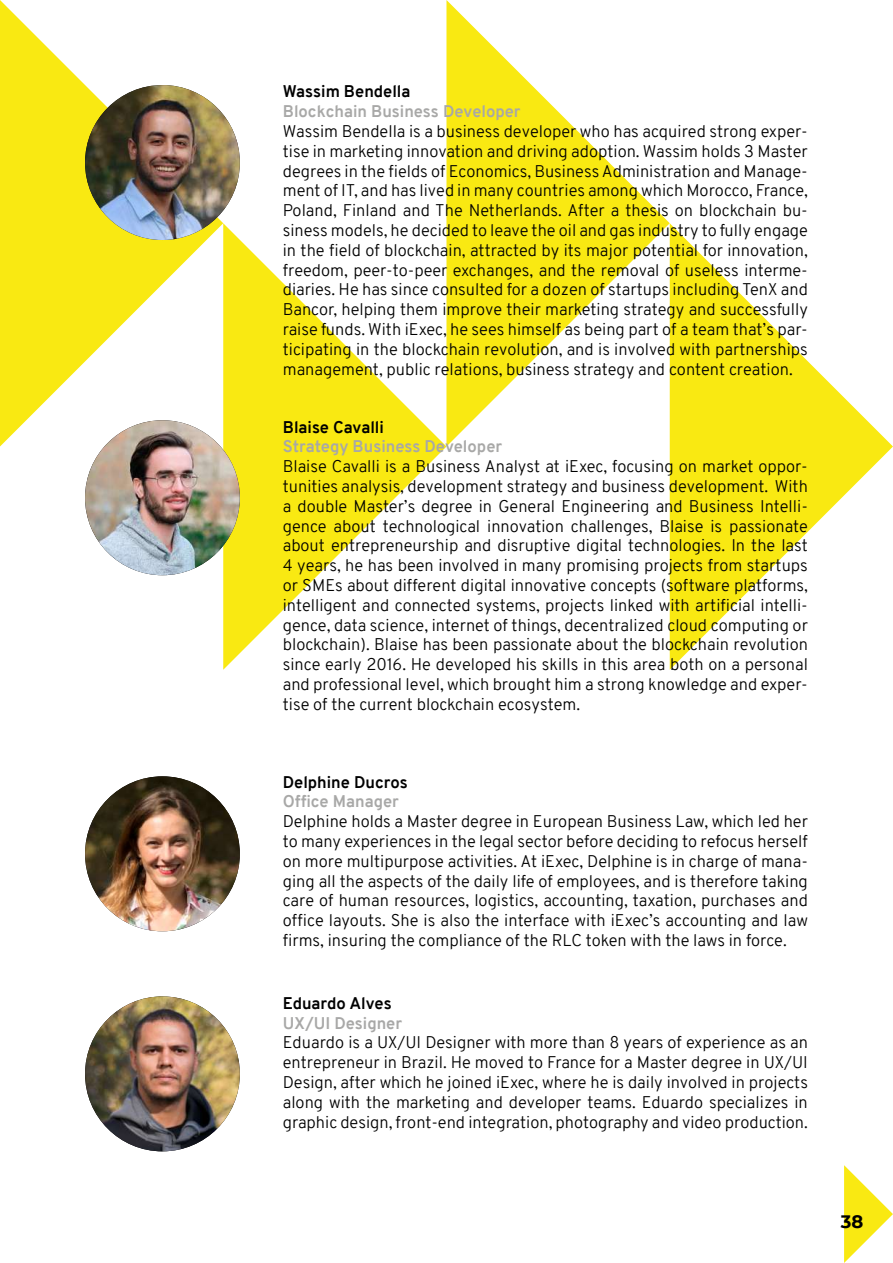
<style>
.page{position:relative;width:893px;height:1263px;background:#fff}
.page>*{position:absolute;margin:0;border:0;box-sizing:border-box;transform-origin:0 0}
.t1{font:700 18px "Montserrat";color:#000}
.t2{font:300 16.5px/19.8px "Overpass";color:#000;text-align:justify}
.t3{font:700 16.5px "Overpass";color:#a8a8a7}
.t4{font:700 16.5px "Overpass";color:#000}
</style>
<div class="page">
<svg style="left:844px;top:1165px;width:49px;height:98px"></svg>
<svg style="left:0;top:0;width:223px;height:446px;fill:#f9e912"></svg>
<svg style="left:223px;top:223px;width:223px;height:447px"></svg>
<svg style="left:446px;top:0;width:224px;height:446px"></svg>
<svg style="left:670px;top:223px;width:223px;height:447px"></svg>
<img style="left:85px;top:85px;width:155px;height:155px;border-radius:77px">
<img style="left:85px;top:420px;width:155px;height:155px;border-radius:77px">
<img style="left:85px;top:776px;width:155px;height:155px;border-radius:77px">
<img style="left:85px;top:996px;width:155px;height:155px;border-radius:77px">
<p class="t4" style="left:283px;top:80px;width:129px">Wassim Bendella</p>
<p class="t3" style="left:283px;top:100px;width:239px">Blockchain Business Developer</p>
<p class="t2" style="left:283px;top:121px;width:527px">Wassim Bendella is a business developer who has acquired strong exper&shy;tise in marketing innovation and driving adoption. Wassim holds 3 Master degrees in the fields of Economics, Business Administration and Manage&shy;ment of IT, and has lived in many countries among which Morocco, France, Poland, Finland and The Netherlands. After a thesis on blockchain bu&shy;siness models, he decided to leave the oil and gas industry to fully engage in the field of blockchain, attracted by its major potential for innovation, freedom, peer-to-peer exchanges, and the removal of useless interme&shy;diaries. He has since consulted for a dozen of startups including TenX and Bancor, helping them improve their marketing strategy and successfully raise funds. With iExec, he sees himself as being part of a team that’s par&shy;ticipating in the blockchain revolution, and is involved with partnerships management, public relations, business strategy and content creation.</p>
<p class="t4" style="left:283px;top:415px;width:103px">Blaise Cavalli</p>
<p class="t3" style="left:283px;top:435px;width:221px">Strategy Business Developer</p>
<p class="t2" style="left:283px;top:457px;width:527px">Blaise Cavalli is a Business Analyst at iExec, focusing on market oppor&shy;tunities analysis, development strategy and business development. With a double Master’s degree in General Engineering and Business Intelli&shy;gence about technological innovation challenges, Blaise is passionate about entrepreneurship and disruptive digital technologies. In the last 4 years, he has been involved in many promising projects from startups or SMEs about different digital innovative concepts (software platforms, intelligent and connected systems, projects linked with artificial intelli&shy;gence, data science, internet of things, decentralized cloud computing or blockchain). Blaise has been passionate about the blockchain revolution since early 2016. He developed his skills in this area both on a personal and professional level, which brought him a strong knowledge and exper&shy;tise of the current blockchain ecosystem.</p>
<p class="t4" style="left:283px;top:770px;width:127px">Delphine Ducros</p>
<p class="t3" style="left:283px;top:790px;width:118px">Office Manager</p>
<p class="t2" style="left:283px;top:812px;width:527px">Delphine holds a Master degree in European Business Law, which led her to many experiences in the legal sector before deciding to refocus herself on more multipurpose activities. At iExec, Delphine is in charge of mana&shy;ging all the aspects of the daily life of employees, and is therefore taking care of human resources, logistics, accounting, taxation, purchases and office layouts. She is also the interface with iExec’s accounting and law firms, insuring the compliance of the RLC token with the laws in force.</p>
<p class="t4" style="left:283px;top:991px;width:110px">Eduardo Alves</p>
<p class="t3" style="left:283px;top:1011px;width:121px">UX/UI Designer</p>
<p class="t2" style="left:283px;top:1033px;width:527px">Eduardo is a UX/UI Designer with more than 8 years of experience as an entrepreneur in Brazil. He moved to France for a Master degree in UX/UI Design, after which he joined iExec, where he is daily involved in projects along with the marketing and developer teams. Eduardo specializes in graphic design, front-end integration, photography and video production.</p>
<p class="t1" style="left:841px;top:1209px;width:24px">38</p>
</div>
